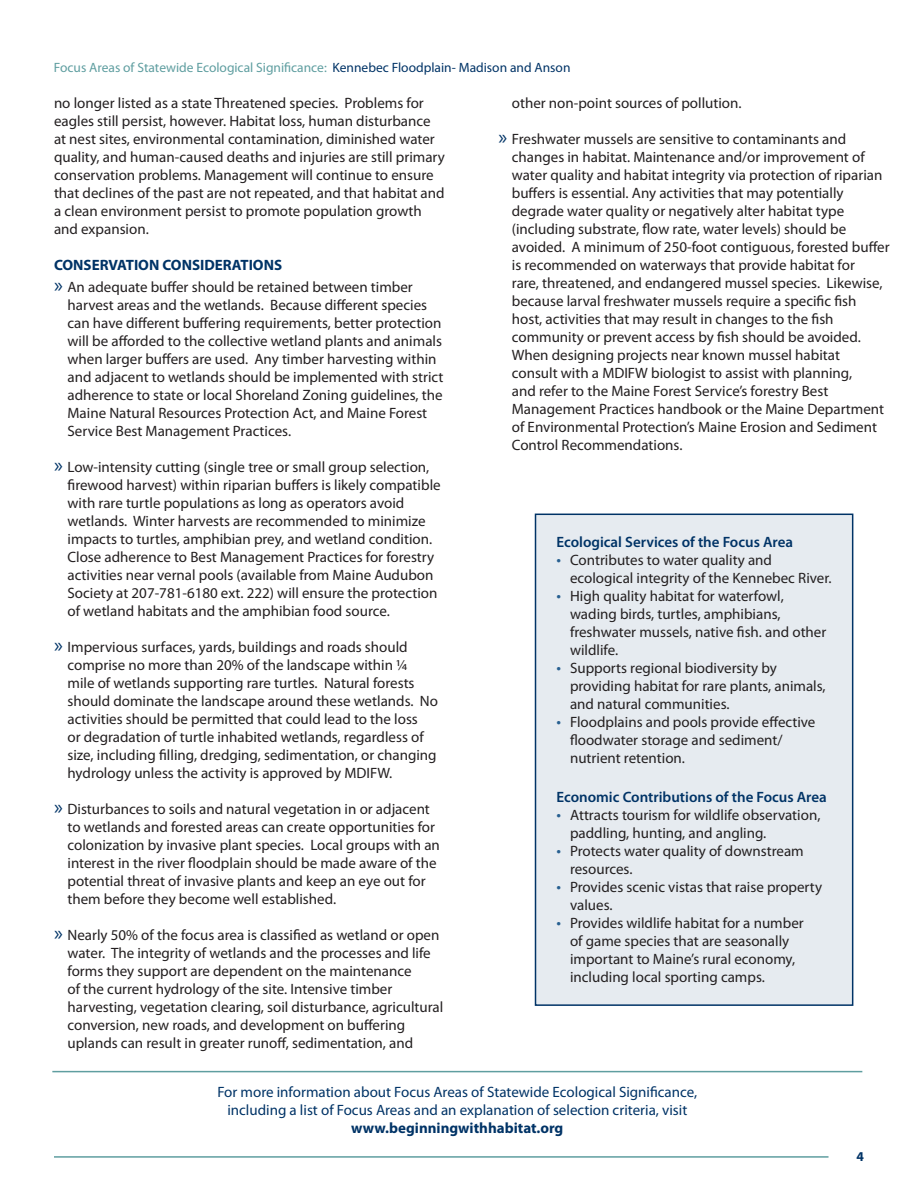
<style>
.page{position:relative;width:918px;height:1188px;background:#fff}
.page>*{position:absolute;margin:0;border:0;box-sizing:border-box;transform-origin:0 0}
.Page_1_-_Bullets{font:15px/18px "Myriad Pro";color:#231f20}
.Box_-_bullets{font:15px/18px "Myriad Pro";color:#231f20}
.Paragraph{font:15px/18px "Myriad Pro";color:#231f20}
.For_More_Info_Blurb{font:15px "Myriad Pro";color:#036}
.Box_-_Heading{font:600 15px "Myriad Pro";color:#036}
.For_More_Info_Blurb-2{font:700 15px "Myriad Pro";color:#036}
.Heading_1{font:700 15px "Myriad Pro";color:#036}
.t1{font:13.5px "Myriad Pro";color:#5f9ea0}
.t2{font:700 13.5px "Myriad Pro";color:#036}
.s1{color:#036}
.s2{font-size:21px;color:#036}
.s3{font-size:16.5px;color:#286091}
</style>
<div class="page">
<hr style="left:54px;top:1156px;width:775px;height:2px;background:#5f9ea0">
<hr style="left:52px;top:1071px;width:810px;height:1px;background:#5f9ea0">
<div style="left:536px;top:514px;width:317px;height:491px;background:#e6ebf0"></div>
<div style="left:535px;top:514px;width:318px;height:492px;border:2px solid #036"></div>
<p class="t1" style="left:54px;top:59px;width:518px">Focus Areas of Statewide Ecological Significance: <span class="s1">Kennebec Floodplain- Madison and Anson</span></p>
<p class="Paragraph" style="left:54px;top:94px;width:392px">no longer listed as a state Threatened species. Problems for eagles still persist, however. Habitat loss, human disturbance at nest sites, environmental contamination, diminished water quality, and human-caused deaths and injuries are still primary conservation problems. Management will continue to ensure that declines of the past are not repeated, and that habitat and a clean environment persist to promote population growth and expansion.</p>
<p class="Heading_1" style="left:54px;top:256px;width:230px">CONSERVATION CONSIDERATIONS</p>
<p class="Page_1_-_Bullets" style="left:68px;top:277px;width:378px;text-indent:-14px"><span class="s2">»</span> An adequate buffer should be retained between timber harvest areas and the wetlands. Because different species can have different buffering requirements, better protection will be afforded to the collective wetland plants and animals when larger buffers are used. Any timber harvesting within and adjacent to wetlands should be implemented with strict adherence to state or local Shoreland Zoning guidelines, the Maine Natural Resources Protection Act, and Maine Forest Service Best Management Practices.</p>
<p class="Page_1_-_Bullets" style="left:68px;top:457px;width:375px;text-indent:-14px"><span class="s2">»</span> Low-intensity cutting (single tree or small group selection, firewood harvest) within riparian buffers is likely compatible with rare turtle populations as long as operators avoid wetlands. Winter harvests are recommended to minimize impacts to turtles, amphibian prey, and wetland condition.<br>Close adherence to Best Management Practices for forestry activities near vernal pools (available from Maine Audubon Society at 207-781-6180 ext. 222) will ensure the protection of wetland habitats and the amphibian food source.</p>
<p class="Page_1_-_Bullets" style="left:68px;top:637px;width:372px;text-indent:-14px"><span class="s2">»</span> Impervious surfaces, yards, buildings and roads should comprise no more than 20% of the landscape within ¼ mile of wetlands supporting rare turtles. Natural forests should dominate the landscape around these wetlands. No activities should be permitted that could lead to the loss<br>or degradation of turtle inhabited wetlands, regardless of size, including filling, dredging, sedimentation, or changing hydrology unless the activity is approved by MDIFW.</p>
<p class="Page_1_-_Bullets" style="left:68px;top:799px;width:374px;text-indent:-14px"><span class="s2">»</span> Disturbances to soils and natural vegetation in or adjacent to wetlands and forested areas can create opportunities for colonization by invasive plant species. Local groups with an interest in the river floodplain should be made aware of the potential threat of invasive plants and keep an eye out for them before they become well established.</p>
<p class="Page_1_-_Bullets" style="left:68px;top:925px;width:377px;text-indent:-14px"><span class="s2">»</span> Nearly 50% of the focus area is classified as wetland or open water. The integrity of wetlands and the processes and life forms they support are dependent on the maintenance<br>of the current hydrology of the site. Intensive timber harvesting, vegetation clearing, soil disturbance, agricultural conversion, new roads, and development on buffering uplands can result in greater runoff, sedimentation, and</p>
<p class="Page_1_-_Bullets" style="left:512px;top:94px;width:231px">other non-point sources of pollution.</p>
<p class="Page_1_-_Bullets" style="left:512px;top:130px;width:379px;text-indent:-14px"><span class="s2">»</span> Freshwater mussels are sensitive to contaminants and changes in habitat. Maintenance and/or improvement of water quality and habitat integrity via protection of riparian buffers is essential. Any activities that may potentially degrade water quality or negatively alter habitat type (including substrate, flow rate, water levels) should be avoided. A minimum of 250-foot contiguous, forested buffer is recommended on waterways that provide habitat for<br>rare, threatened, and endangered mussel species. Likewise, because larval freshwater mussels require a specific fish host, activities that may result in changes to the fish community or prevent access by fish should be avoided.<br>When designing projects near known mussel habitat<br>consult with a MDIFW biologist to assist with planning,<br>and refer to the Maine Forest Service’s forestry Best Management Practices handbook or the Maine Department of Environmental Protection’s Maine Erosion and Sediment Control Recommendations.</p>
<p class="Box_-_Heading" style="left:557px;top:532px;width:238px">Ecological Services of the Focus Area</p>
<p class="Box_-_bullets" style="left:570px;top:550px;width:263px;text-indent:-14px"><span class="s3">•</span> Contributes to water quality and ecological integrity of the Kennebec River.</p>
<p class="Box_-_bullets" style="left:570px;top:586px;width:258px;text-indent:-14px"><span class="s3">•</span> High quality habitat for waterfowl, wading birds, turtles, amphibians, freshwater mussels, native fish. and other wildlife.</p>
<p class="Box_-_bullets" style="left:570px;top:658px;width:257px;text-indent:-14px"><span class="s3">•</span> Supports regional biodiversity by providing habitat for rare plants, animals, and natural communities.</p>
<p class="Box_-_bullets" style="left:570px;top:712px;width:247px;text-indent:-14px"><span class="s3">•</span> Floodplains and pools provide effective floodwater storage and sediment/ nutrient retention.</p>
<p class="Box_-_Heading" style="left:557px;top:787px;width:272px">Economic Contributions of the Focus Area</p>
<p class="Box_-_bullets" style="left:570px;top:805px;width:252px;text-indent:-14px"><span class="s3">•</span> Attracts tourism for wildlife observation, paddling, hunting, and angling.</p>
<p class="Box_-_bullets" style="left:570px;top:841px;width:235px;text-indent:-14px"><span class="s3">•</span> Protects water quality of downstream resources.</p>
<p class="Box_-_bullets" style="left:570px;top:877px;width:254px;text-indent:-14px"><span class="s3">•</span> Provides scenic vistas that raise property values.</p>
<p class="Box_-_bullets" style="left:570px;top:913px;width:235px;text-indent:-14px"><span class="s3">•</span> Provides wildlife habitat for a number of game species that are seasonally important to Maine’s rural economy, including local sporting camps.</p>
<p class="For_More_Info_Blurb" style="left:217px;top:1083px;width:481px">For more information about Focus Areas of Statewide Ecological Significance,</p>
<p class="For_More_Info_Blurb" style="left:227px;top:1101px;width:462px">including a list of Focus Areas and an explanation of selection criteria, visit</p>
<p class="For_More_Info_Blurb-2" style="left:351px;top:1118px;width:214px">www.beginningwithhabitat.org</p>
<p class="t2" style="left:857px;top:1148px;width:9px">4</p>
</div>
